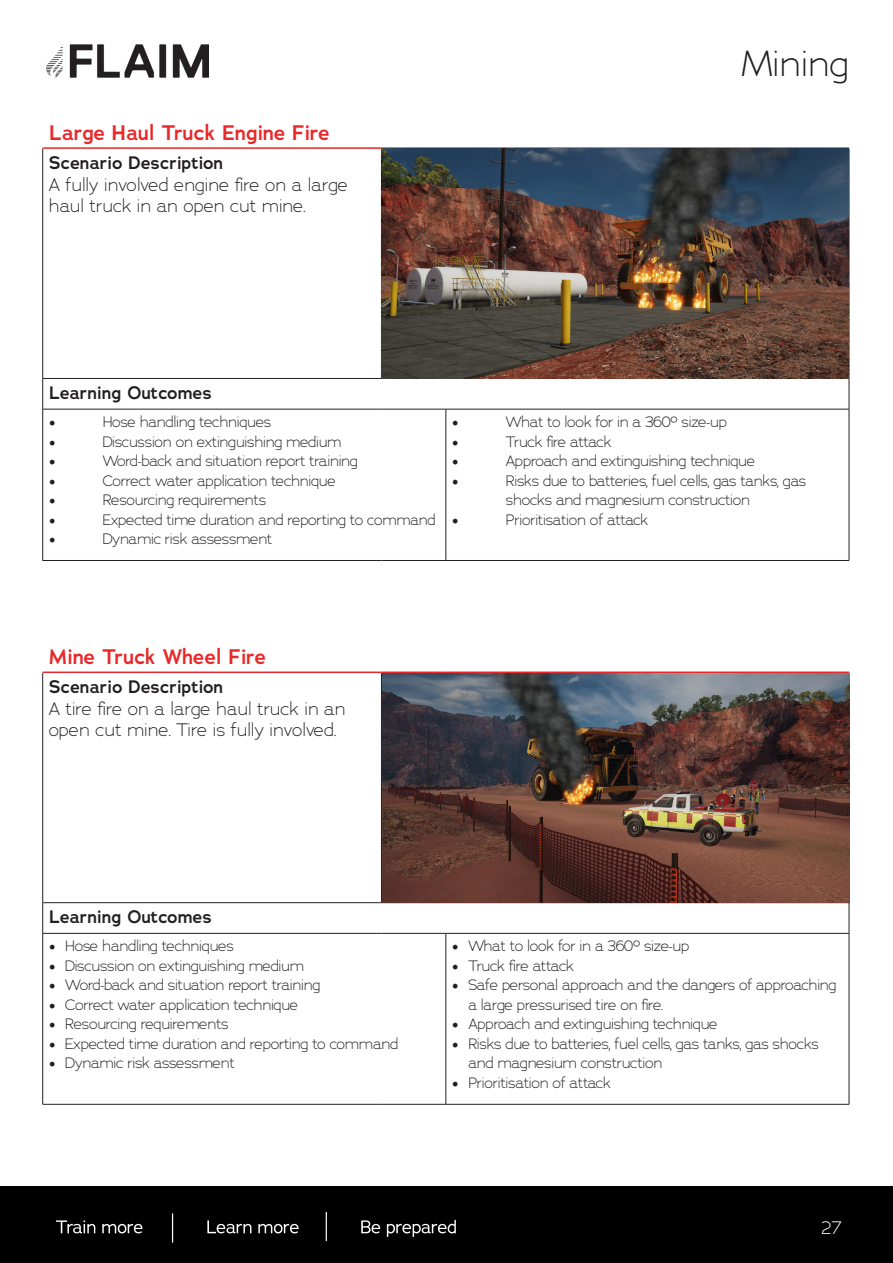
<style>
.page{position:relative;width:893px;height:1263px;background:#fff}
.page>*{position:absolute;margin:0;border:0;box-sizing:border-box;transform-origin:0 0}
.t1{font:300 36px "Adrianna";color:#231f20}
.t2{font:600 21px "Adrianna";color:#e82829}
.t3{font:300 18px/21.6px "Adrianna";color:#231f20}
.t4{font:600 18px "Adrianna";color:#231f20}
.t5{font:18px "Minion Pro";color:#231f20}
.t6{font:300 18px "Adrianna";color:#fff}
.t7{font:300 15px/19.5px "Adrianna";letter-spacing:-.025em;color:#231f20}
.s1{font-family:"Minion Pro";font-weight:400;font-size:18px}
</style>
<div class="page">
<img style="left:47px;top:44px;width:161px;height:33px">
<hr style="left:43px;top:147px;width:338px;height:2px;background:#e82829">
<hr style="left:381px;top:147px;width:65px;height:2px;background:#e82829">
<hr style="left:446px;top:147px;width:403px;height:2px;background:#e82829">
<hr style="left:42px;top:149px;width:1px;height:229px;background:#231f20">
<hr style="left:381px;top:149px;width:1px;height:229px;background:#231f20">
<hr style="left:849px;top:149px;width:1px;height:229px;background:#231f20">
<hr style="left:43px;top:378px;width:338px;height:1px;background:#231f20">
<hr style="left:42px;top:379px;width:1px;height:30px;background:#231f20">
<hr style="left:381px;top:378px;width:65px;height:1px;background:#231f20">
<hr style="left:849px;top:379px;width:1px;height:30px;background:#231f20">
<hr style="left:43px;top:409px;width:338px;height:1px;background:#231f20">
<hr style="left:42px;top:409px;width:1px;height:151px;background:#231f20">
<hr style="left:381px;top:409px;width:65px;height:1px;background:#231f20">
<hr style="left:446px;top:409px;width:403px;height:1px;background:#231f20">
<hr style="left:446px;top:409px;width:1px;height:151px;background:#231f20">
<hr style="left:849px;top:409px;width:1px;height:151px;background:#231f20">
<hr style="left:43px;top:560px;width:338px;height:1px;background:#231f20">
<hr style="left:381px;top:560px;width:65px;height:1px;background:#231f20">
<hr style="left:446px;top:560px;width:403px;height:1px;background:#231f20">
<hr style="left:43px;top:671px;width:338px;height:2px;background:#e82829">
<hr style="left:381px;top:671px;width:65px;height:2px;background:#e82829">
<hr style="left:446px;top:671px;width:403px;height:2px;background:#e82829">
<hr style="left:42px;top:673px;width:1px;height:229px;background:#231f20">
<hr style="left:381px;top:673px;width:1px;height:229px;background:#231f20">
<hr style="left:849px;top:673px;width:1px;height:229px;background:#231f20">
<hr style="left:43px;top:902px;width:338px;height:1px;background:#231f20">
<hr style="left:42px;top:903px;width:1px;height:30px;background:#231f20">
<hr style="left:381px;top:902px;width:65px;height:1px;background:#231f20">
<hr style="left:446px;top:902px;width:403px;height:1px;background:#231f20">
<hr style="left:849px;top:903px;width:1px;height:30px;background:#231f20">
<hr style="left:43px;top:933px;width:338px;height:1px;background:#231f20">
<hr style="left:42px;top:933px;width:1px;height:171px;background:#231f20">
<hr style="left:381px;top:933px;width:65px;height:1px;background:#231f20">
<hr style="left:446px;top:933px;width:403px;height:1px;background:#231f20">
<hr style="left:446px;top:933px;width:1px;height:171px;background:#231f20">
<hr style="left:849px;top:933px;width:1px;height:171px;background:#231f20">
<hr style="left:43px;top:1104px;width:338px;height:1px;background:#231f20">
<hr style="left:381px;top:1104px;width:65px;height:1px;background:#231f20">
<hr style="left:446px;top:1104px;width:403px;height:1px;background:#231f20">
<img style="left:382px;top:149px;width:467px;height:230px">
<img style="left:382px;top:673px;width:467px;height:229px">
<div style="left:0;top:1186px;width:893px;height:77px;background:#000"></div>
<svg style="left:207px;top:1220px;width:44px;height:13px"></svg>
<svg style="left:258px;top:1224px;width:41px;height:9px"></svg>
<svg style="left:361px;top:1220px;width:19px;height:13px"></svg>
<svg style="left:387px;top:1220px;width:69px;height:17px"></svg>
<svg style="left:56px;top:1220px;width:39px;height:13px"></svg>
<svg style="left:102px;top:1224px;width:40px;height:9px"></svg>
<svg style="left:172px;top:1213px;width:1px;height:29px"></svg>
<svg style="left:326px;top:1212px;width:1px;height:29px"></svg>
<p class="t2" style="left:49px;top:119px;width:282px">Large Haul Truck Engine Fire</p>
<p class="t4" style="left:49px;top:151px;width:176px">Scenario Description</p>
<p class="t3" style="left:49px;top:173px;width:301px">A fully involved engine fire on a large haul truck in an open cut mine.</p>
<p class="t1" style="left:741px;top:41px;width:110px">Mining</p>
<p class="t4" style="left:49px;top:381px;width:165px">Learning Outcomes</p>
<p class="t5" style="left:49px;top:409px;width:9px">•</p>
<p class="t7" style="left:103px;top:412px;width:170px">Hose handling techniques</p>
<p class="t5" style="left:49px;top:429px;width:9px">•</p>
<p class="t7" style="left:103px;top:431px;width:240px">Discussion on extinguishing medium</p>
<p class="t5" style="left:49px;top:448px;width:9px">•</p>
<p class="t7" style="left:103px;top:451px;width:257px">Word-back and situation report training</p>
<p class="t5" style="left:49px;top:468px;width:9px">•</p>
<p class="t7" style="left:103px;top:470px;width:235px">Correct water application technique</p>
<p class="t5" style="left:49px;top:487px;width:9px">•</p>
<p class="t7" style="left:103px;top:490px;width:165px">Resourcing requirements</p>
<p class="t5" style="left:49px;top:507px;width:9px">•</p>
<p class="t7" style="left:103px;top:509px;width:335px">Expected time duration and reporting to command</p>
<p class="t5" style="left:49px;top:526px;width:9px">•</p>
<p class="t7" style="left:103px;top:529px;width:171px">Dynamic risk assessment</p>
<p class="t5" style="left:452px;top:409px;width:9px">•</p>
<p class="t7" style="left:506px;top:412px;width:223px">What to look for in a 360º size-up</p>
<p class="t5" style="left:452px;top:429px;width:9px">•</p>
<p class="t7" style="left:506px;top:431px;width:107px">Truck fire attack</p>
<p class="t5" style="left:452px;top:448px;width:9px">•</p>
<p class="t7" style="left:506px;top:451px;width:251px">Approach and extinguishing technique</p>
<p class="t5" style="left:452px;top:468px;width:9px">•</p>
<p class="t7" style="left:506px;top:470px;width:302px">Risks due to batteries, fuel cells, gas tanks, gas shocks and magnesium construction</p>
<p class="t5" style="left:452px;top:507px;width:9px">•</p>
<p class="t7" style="left:506px;top:509px;width:144px">Prioritisation of attack</p>
<p class="t2" style="left:49px;top:643px;width:219px">Mine Truck Wheel Fire</p>
<p class="t4" style="left:49px;top:675px;width:176px">Scenario Description</p>
<p class="t3" style="left:49px;top:697px;width:298px">A tire fire on a large haul truck in an open cut mine. Tire is fully involved.</p>
<p class="t4" style="left:49px;top:905px;width:165px">Learning Outcomes</p>
<p class="t7" style="left:49px;top:936px;width:187px"><span class="s1">•</span> Hose handling techniques</p>
<p class="t7" style="left:49px;top:955px;width:257px"><span class="s1">•</span> Discussion on extinguishing medium</p>
<p class="t7" style="left:49px;top:975px;width:273px"><span class="s1">•</span> Word-back and situation report training</p>
<p class="t7" style="left:49px;top:994px;width:251px"><span class="s1">•</span> Correct water application technique</p>
<p class="t7" style="left:49px;top:1014px;width:182px"><span class="s1">•</span> Resourcing requirements</p>
<p class="t7" style="left:49px;top:1033px;width:351px"><span class="s1">•</span> Expected time duration and reporting to command</p>
<p class="t7" style="left:49px;top:1053px;width:188px"><span class="s1">•</span> Dynamic risk assessment</p>
<p class="t7" style="left:452px;top:936px;width:239px"><span class="s1">•</span> What to look for in a 360º size-up</p>
<p class="t7" style="left:452px;top:955px;width:124px"><span class="s1">•</span> Truck fire attack</p>
<p class="t7" style="left:468px;top:975px;width:370px;text-indent:-16px"><span class="s1">•</span> Safe personal approach and the dangers of approaching a large pressurised tire on fire.</p>
<p class="t7" style="left:452px;top:1014px;width:267px"><span class="s1">•</span> Approach and extinguishing technique</p>
<p class="t7" style="left:468px;top:1033px;width:352px;text-indent:-16px"><span class="s1">•</span> Risks due to batteries, fuel cells, gas tanks, gas shocks and magnesium construction</p>
<p class="t7" style="left:452px;top:1072px;width:161px"><span class="s1">•</span> Prioritisation of attack</p>
<p class="t6" style="left:821px;top:1216px;width:22px">27</p>
</div>
